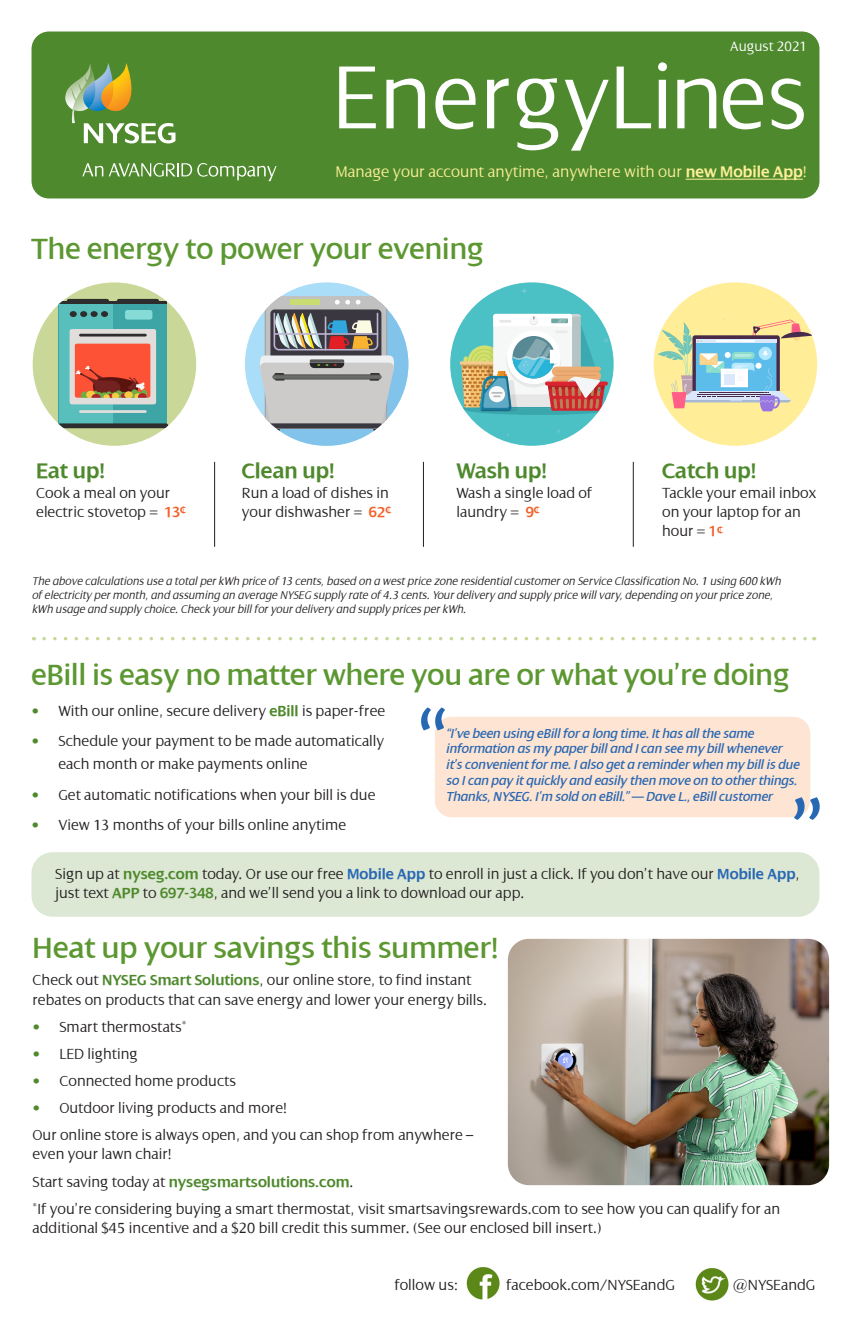
<style>
.page{position:relative;width:851px;height:1339px;background:#fff}
.page>*{position:absolute;margin:0;border:0;box-sizing:border-box;transform-origin:0 0}
.t1{font:300 96.6px "Dialog";color:#fff}
.t2{font:500 77.7px "Lato";color:#2768b3;scale:1.04 1}
.t3{font:500 76.48px "Lato";color:#2768b3;scale:1.14 1}
.t4{font:31.5px "Dialog";color:#5c9731}
.t5{font:600 22.75px "Dialog";color:#4e892d}
.t6{font:300 16.62px "Dialog";color:#fcef97}
.t7{font:300 15.75px/19.2px "Dialog";color:#231f20}
.t8{font:300 14.53px "Dialog";color:#fff}
.t9{font:italic 14px/15.8px "Dialog";color:#2968b3}
.t10{font:italic 300 12.25px/14px "Dialog";color:#231f20}
.s1{font-weight:600}
.s2{font-weight:600;color:#f2622a}
.s3{color:#4e892d}
.s4{font-weight:600;color:#4e892d}
.s5{font-weight:600;color:#2968b3}
</style>
<div class="page">
<div style="left:32px;top:852px;width:787px;height:65px;background:#dde8d4;border-radius:21px"></div>
<img style="left:464px;top:1264px;width:37px;height:37px;border-radius:19px">
<img style="left:693px;top:1265px;width:37px;height:38px;border-radius:19px">
<div style="left:32px;top:32px;width:787px;height:166px;background:#4e892d;border-radius:18px"></div>
<hr style="left:685px;top:179px;width:117px;height:1px;background:#fcef97">
<svg style="left:65px;top:63px;width:110px;height:80px"></svg>
<svg style="left:82px;top:163px;width:21px;height:13px"></svg>
<svg style="left:109px;top:163px;width:167px;height:18px"></svg>
<hr style="left:214px;top:462px;width:1px;height:85px;background:#231f20">
<hr style="left:423px;top:462px;width:1px;height:85px;background:#231f20">
<hr style="left:632px;top:462px;width:1px;height:85px;background:#231f20">
<svg style="left:44px;top:637px;width:770px;height:3px"></svg>
<div style="left:435px;top:717px;width:375px;height:100px;background:#fee4d2;border-radius:17px"></div>
<svg style="left:435px;top:717px;width:13px;height:14px"></svg>
<svg style="left:797px;top:797px;width:14px;height:20px"></svg>
<img style="left:508px;top:939px;width:321px;height:246px">
<svg style="left:33px;top:282px;width:163px;height:164px"></svg>
<hr style="left:79px;top:334px;width:68px;height:2px;background:#2d2d2d;border-radius:2px">
<hr style="left:79px;top:410px;width:68px;height:3px;background:#e0ddda;border-radius:2px">
<hr style="left:59px;top:301px;width:108px;height:3px;background:#2d2d2d">
<div style="left:450px;top:282px;width:163px;height:164px;background:#4bc1c6;border-radius:82px"></div>
<svg style="left:522px;top:288px;width:5px;height:6px"></svg>
<svg style="left:460px;top:314px;width:153px;height:101px"></svg>
<div style="left:245px;top:282px;width:163px;height:164px;background:#aaddf7;border-radius:82px"></div>
<svg style="left:259px;top:296px;width:149px;height:150px"></svg>
<hr style="left:274px;top:333px;width:104px;height:2px;background:#bcb3d1">
<svg style="left:653px;top:282px;width:164px;height:164px"></svg>
<p class="t8" style="left:730px;top:39px;width:78px">August 2021</p>
<h1 class="t1" style="left:332px;top:45px;width:477px">EnergyLines</h1>
<p class="t6" style="left:335px;top:163px;width:473px">Manage your account anytime, anywhere with our <span class="s1">new Mobile App</span>!</p>
<h3 class="t4" style="left:32px;top:232px;width:454px">The energy to power your evening</h3>
<h3 class="t5" style="left:36px;top:459px;width:70px">Eat up!</h3>
<p class="t7" style="left:36px;top:483px;width:151px">Cook a meal on your electric stovetop = <span class="s2">13</span><sup>¢</sup></p>
<h3 class="t5" style="left:242px;top:459px;width:94px">Clean up!</h3>
<p class="t7" style="left:242px;top:483px;width:151px">Run a load of dishes in your dishwasher = <span class="s2">62</span><sup>¢</sup></p>
<h3 class="t5" style="left:456px;top:459px;width:92px">Wash up!</h3>
<p class="t7" style="left:456px;top:483px;width:137px">Wash a single load of laundry = <span class="s2">9</span><sup>¢</sup></p>
<h3 class="t5" style="left:662px;top:459px;width:96px">Catch up!</h3>
<p class="t7" style="left:662px;top:483px;width:155px">Tackle your email inbox on your laptop for an hour = <span class="s2">1</span><sup>¢</sup></p>
<p class="t10" style="left:32px;top:574px;width:750px">The above calculations use a total per kWh price of 13 cents, based on a west price zone residential customer on Service Classification No. 1 using 600 kWh of electricity per month, and assuming an average NYSEG supply rate of 4.3 cents. Your delivery and supply price will vary, depending on your price zone, kWh usage and supply choice. Check your bill for your delivery and supply prices per kWh.</p>
<h3 class="t4" style="left:32px;top:658px;width:759px">eBill is easy no matter where you are or what you’re doing</h3>
<p class="t7" style="left:32px;top:701px;width:355px"><span class="s3">•</span> With our online, secure delivery <span class="s4">eBill</span> is paper-free</p>
<p class="t7" style="left:58px;top:730px;width:327px;line-height:22.8px;text-indent:-27px"><span class="s3">•</span> Schedule your payment to be made automatically each month or make payments online</p>
<p class="t7" style="left:32px;top:785px;width:345px"><span class="s3">•</span> Get automatic notifications when your bill is due</p>
<p class="t7" style="left:32px;top:816px;width:316px"><span class="s3">•</span> View 13 months of your bills online anytime</p>
<p class="t7" style="left:55px;top:864px;width:746px">Sign up at <span class="s4">nyseg.com</span> today. Or use our free <span class="s5">Mobile App</span> to enroll in just a click. If you don’t have our <span class="s5">Mobile App</span>, just text <span class="s4">APP</span> to <span class="s4">697-348</span>, and we’ll send you a link to download our app.</p>
<h3 class="t3" style="left:610px;top:656px;width:31px">‘‘</h3>
<h2 class="t2" style="left:417px;top:683px;width:32px">‘‘</h2>
<p class="t9" style="left:446px;top:725px;width:355px">“I’ve been using eBill for a long time. It has all the same information as my paper bill and I can see my bill whenever it’s convenient for me. I also get a reminder when my bill is due so I can pay it quickly and easily then move on to other things.<br>Thanks, NYSEG. I’m sold on eBill.” — Dave L., eBill customer</p>
<h3 class="t3" style="left:824px;top:844px;width:31px;rotate:-180deg">‘‘</h3>
<h3 class="t4" style="left:32px;top:931px;width:467px">Heat up your savings this summer!</h3>
<p class="t7" style="left:32px;top:971px;width:456px">Check out <span class="s4">NYSEG Smart Solutions</span>, our online store, to find instant rebates on products that can save energy and lower your energy bills.</p>
<p class="t7" style="left:32px;top:1017px;width:156px"><span class="s3">•</span> Smart thermostats*</p>
<p class="t7" style="left:32px;top:1044px;width:107px"><span class="s3">•</span> LED lighting</p>
<p class="t7" style="left:32px;top:1071px;width:205px"><span class="s3">•</span> Connected home products</p>
<p class="t7" style="left:32px;top:1094px;width:443px;line-height:27.1px"><span class="s3">•</span> Outdoor living products and more!<br>Our online store is always open, and you can shop from anywhere –</p>
<p class="t7" style="left:32px;top:1141px;width:749px;line-height:27.1px">even your lawn chair!<br>Start saving today at <span class="s4">nysegsmartsolutions.com</span>.<br>*If you’re considering buying a smart thermostat, visit smartsavingsrewards.com to see how you can qualify for an</p>
<p class="t7" style="left:32px;top:1218px;width:571px">additional $45 incentive and a $20 bill credit this summer. (See our enclosed bill insert.)</p>
<p class="t7" style="left:394px;top:1275px;width:65px">follow us:</p>
<p class="t7" style="left:506px;top:1275px;width:170px">facebook.com/NYSEandG</p>
<p class="t7" style="left:733px;top:1275px;width:84px">@NYSEandG</p>
</div>
